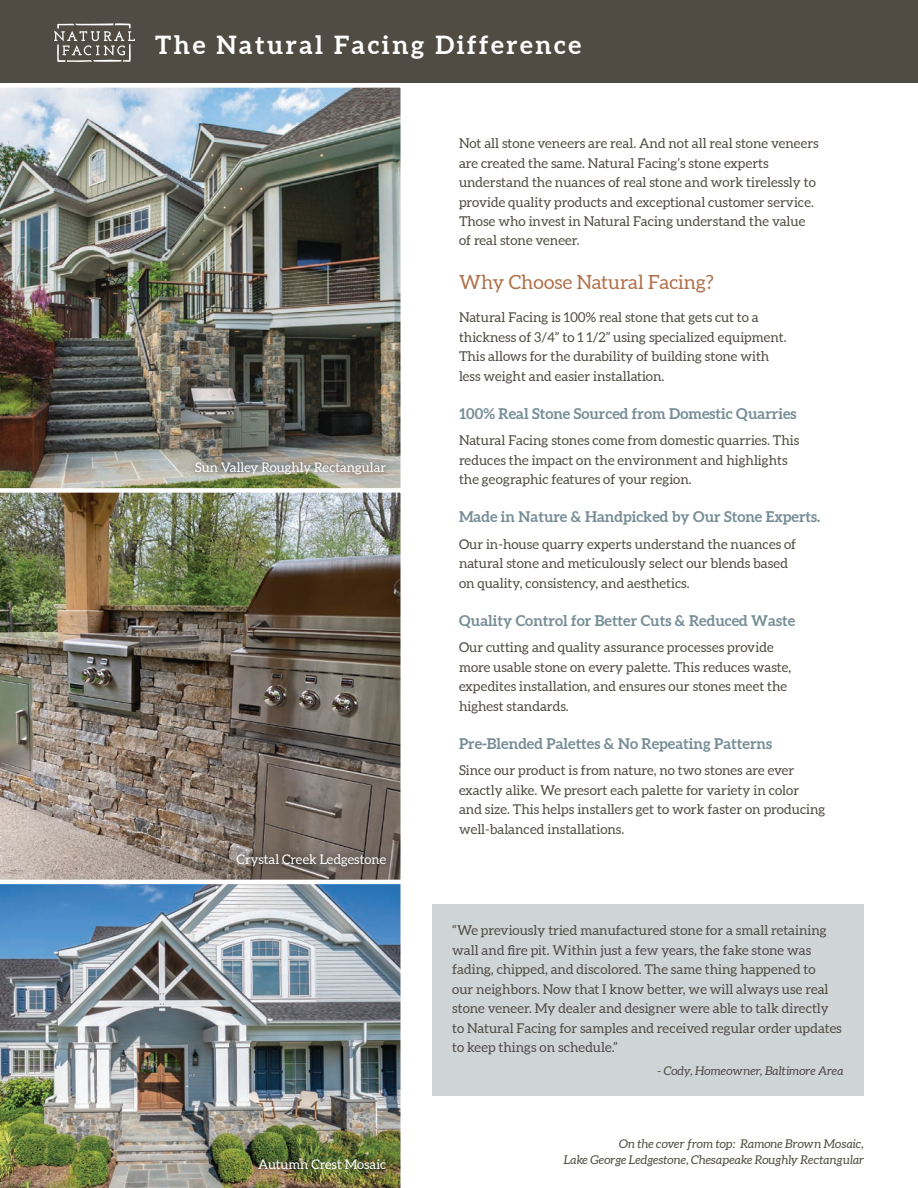
<style>
.page{position:relative;width:918px;height:1188px;background:#fff}
.page>*{position:absolute;margin:0;border:0;box-sizing:border-box;transform-origin:0 0}
.Category_Title{font:700 25.5px "Aleo";letter-spacing:.1em;color:#fff}
.t1{font:19.5px "Aleo";color:#b0714a}
.H3{font:700 15px "Aleo";color:#778d96}
.Body_Copy{font:13.5px/19.5px "Aleo";color:#504c43}
.Photo_Caption{font:13.2px "Aleo";color:#fff}
.Color_Caption{font:italic 12px/16.5px "Aleo";color:#504c43;text-align:right}
</style>
<div class="page">
<div style="left:0;top:0;width:918px;height:82px;background:#504c43"></div>
<svg style="left:54px;top:23px;width:81px;height:39px"></svg>
<img style="left:0;top:82px;width:407px;height:404px">
<img style="left:0;top:886px;width:401px;height:302px">
<img style="left:0;top:486px;width:401px;height:400px">
<div style="left:432px;top:904px;width:432px;height:192px;background:#cfd4d7"></div>
<div style="left:188px;top:455px;width:205px;height:27px;background:#231f20;opacity:.75"></div>
<div style="left:251px;top:1152px;width:143px;height:25px;background:#231f20;opacity:.75"></div>
<div style="left:229px;top:847px;width:165px;height:27px;background:#231f20;opacity:.75"></div>
<p class="Category_Title" style="left:155px;top:29px;width:427px">The Natural Facing Difference</p>
<p class="Photo_Caption" style="left:195px;top:460px;width:193px">Sun Valley Roughly Rectangular</p>
<p class="Photo_Caption" style="left:237px;top:852px;width:151px">Crystal Creek Ledgestone</p>
<p class="Photo_Caption" style="left:258px;top:1157px;width:129px">Autumn Crest Mosaic</p>
<p class="Body_Copy" style="left:459px;top:134px;width:361px">Not all stone veneers are real. And not all real stone veneers are created the same. Natural Facing’s stone experts understand the nuances of real stone and work tirelessly to provide quality products and exceptional customer service.<br>Those who invest in Natural Facing understand the value of real stone veneer.</p>
<h2 class="t1" style="left:459px;top:271px;width:256px">Why Choose Natural Facing?</h2>
<p class="Body_Copy" style="left:459px;top:308px;width:329px">Natural Facing is 100% real stone that gets cut to a thickness of 3/4” to 1 1/2” using specialized equipment.<br>This allows for the durability of building stone with less weight and easier installation.</p>
<p class="H3" style="left:459px;top:404px;width:339px">100% Real Stone Sourced from Domestic Quarries</p>
<p class="Body_Copy" style="left:459px;top:431px;width:342px">Natural Facing stones come from domestic quarries. This reduces the impact on the environment and highlights the geographic features of your region.</p>
<p class="H3" style="left:459px;top:508px;width:363px">Made in Nature &amp; Handpicked by Our Stone Experts.</p>
<p class="Body_Copy" style="left:459px;top:535px;width:339px">Our in-house quarry experts understand the nuances of natural stone and meticulously select our blends based on quality, consistency, and aesthetics.</p>
<p class="H3" style="left:459px;top:611px;width:338px">Quality Control for Better Cuts &amp; Reduced Waste</p>
<p class="Body_Copy" style="left:459px;top:638px;width:334px">Our cutting and quality assurance processes provide more usable stone on every palette. This reduces waste, expedites installation, and ensures our stones meet the highest standards.</p>
<p class="H3" style="left:459px;top:734px;width:315px">Pre-Blended Palettes &amp; No Repeating Patterns</p>
<p class="Body_Copy" style="left:459px;top:761px;width:368px">Since our product is from nature, no two stones are ever exactly alike. We presort each palette for variety in color and size. This helps installers get to work faster on producing well-balanced installations.</p>
<p class="Body_Copy" style="left:452px;top:921px;width:391px">“We previously tried manufactured stone for a small retaining wall and fire pit. Within just a few years, the fake stone was fading, chipped, and discolored. The same thing happened to<br>our neighbors. Now that I know better, we will always use real stone veneer. My dealer and designer were able to talk directly to Natural Facing for samples and received regular order updates to keep things on schedule.”</p>
<p class="Color_Caption" style="left:657px;top:1063px;width:188px">- Cody, Homeowner, Baltimore Area</p>
<p class="Color_Caption" style="left:564px;top:1136px;width:302px">On the cover from top: Ramone Brown Mosaic,<br>Lake George Ledgestone, Chesapeake Roughly Rectangular</p>
</div>
